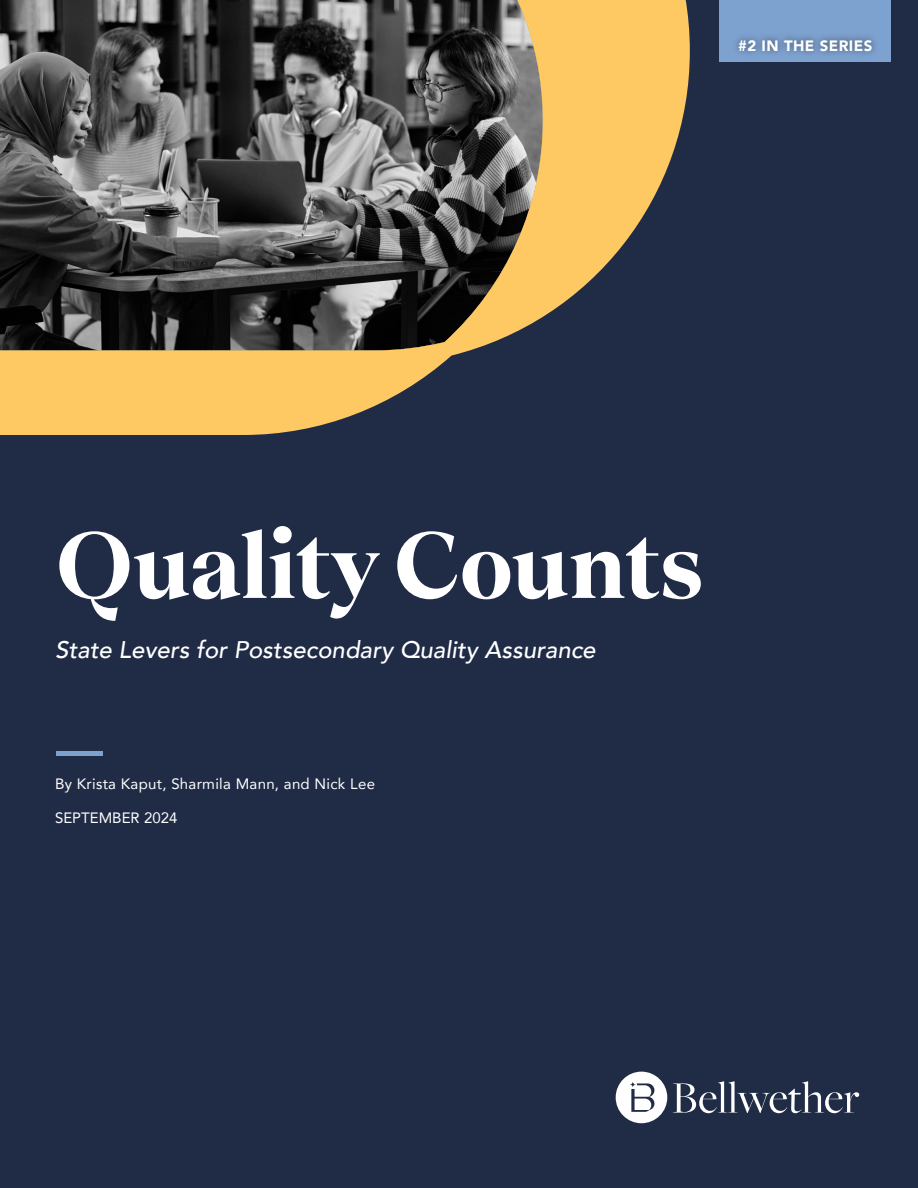
<style>
.page{position:relative;width:918px;height:1188px;background:#202b46}
.page>*{position:absolute;margin:0;border:0;box-sizing:border-box;transform-origin:0 0}
.t1{font:700 97.5px "Teodor";color:#fff}
.t2{font:italic 500 24px "Avenir";color:#fff}
.t3{font:15px "Avenir";letter-spacing:.02em;color:#fff}
.t4{font:15px "Avenir";color:#fff}
.t5{font:900 15px "Avenir";letter-spacing:.03em;color:#fff}
</style>
<div class="page">
<svg style="left:616px;top:1072px;width:51px;height:51px"></svg>
<svg style="left:673px;top:1081px;width:186px;height:32px"></svg>
<svg style="left:0;top:0;width:690px;height:435px;background:#746852"></svg>
<div style="left:719px;top:0;width:172px;height:62px;background:#7ea2d0"></div>
<div style="left:731px;top:31px;width:148px;height:27px;background:#000;opacity:.5"></div>
<hr style="left:56px;top:751px;width:46px;height:4px;background:#7ea2d0">
<p class="t5" style="left:738px;top:33px;width:136px">#2 IN THE SERIES</p>
<h1 class="t1" style="left:55px;top:493px;width:650px">Quality Counts</h1>
<p class="t2" style="left:55px;top:635px;width:542px">State Levers for Postsecondary Quality Assurance</p>
<p class="t3" style="left:55px;top:771px;width:321px">By Krista Kaput, Sharmila Mann, and Nick Lee</p>
<p class="t4" style="left:55px;top:806px;width:124px">SEPTEMBER 2024</p>
</div>
